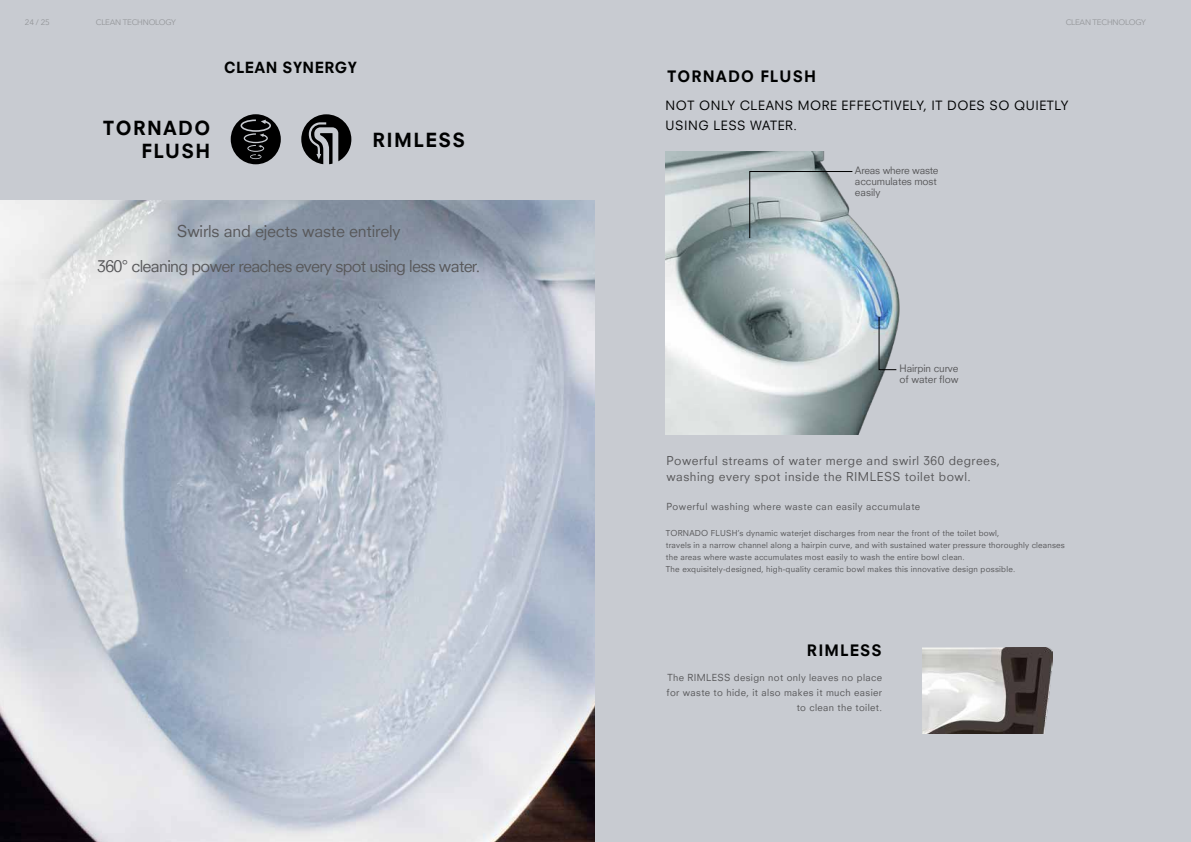
<style>
.page{position:relative;width:1191px;height:842px;background:#fff}
.page>*{position:absolute;margin:0;border:0;box-sizing:border-box;transform-origin:0 0}
.t1{font:800 19px/23px "Neuzeit SLT";letter-spacing:.07em;color:#000101;text-align:right}
.t2{font:16px/35px "Neuzeit SLT";letter-spacing:-.04em;color:#58585a;text-align:center}
.t3{font:800 15.4px "Neuzeit SLT";letter-spacing:.07em;color:#000101}
.t4{font:800 15px "Neuzeit SLT";letter-spacing:.03em;color:#000101}
.t5{font:12.5px/20px "Neuzeit SLT";letter-spacing:.045em;color:#000101}
.t6{font:12px/16px "Neuzeit SLT";letter-spacing:.04em;color:#58585a}
.t7{font:10px/11px "Neuzeit SLT";letter-spacing:-.01em;color:#58585a}
.t8{font:9.5px/15px "Neuzeit SLT";letter-spacing:.04em;color:#58585a;text-align:right}
.t9{font:8px/12px "Neuzeit SLT";letter-spacing:.02em;color:#58585a}
.t10{font:8px "Avenir Next";letter-spacing:-.025em;color:#939598}
</style>
<div class="page">
<img style="left:0;top:200px;width:595px;height:642px">
<div style="left:0;top:0;width:595px;height:199px;background:#c8cbd1"></div>
<svg style="left:231px;top:114px;width:50px;height:50px"></svg>
<svg style="left:301px;top:114px;width:50px;height:50px"></svg>
<div style="left:595px;top:0;width:596px;height:842px;background:#c8cbd1"></div>
<img style="left:666px;top:152px;width:233px;height:283px">
<svg style="left:748px;top:170px;width:105px;height:69px"></svg>
<svg style="left:878px;top:316px;width:19px;height:55px"></svg>
<img style="left:922px;top:647px;width:130px;height:86px">
<p class="t10" style="left:25px;top:15px;width:27px">24 / 25</p>
<p class="t10" style="left:96px;top:15px;width:82px">CLEAN TECHNOLOGY</p>
<p class="t10" style="left:1065px;top:15px;width:82px">CLEAN TECHNOLOGY</p>
<h3 class="t4" style="left:224px;top:59px;width:134px">CLEAN SYNERGY</h3>
<h1 class="t1" style="left:103px;top:116px;width:109px">TORNADO<br>FLUSH</h1>
<h1 class="t1" style="left:372px;top:128px;width:94px">RIMLESS</h1>
<h2 class="t2" style="left:97px;top:214px;width:385px">Swirls and ejects waste entirely<br>360° cleaning power reaches every spot using less water.</h2>
<h3 class="t3" style="left:667px;top:67px;width:150px">TORNADO FLUSH</h3>
<h3 class="t5" style="left:665px;top:95px;width:404px">NOT ONLY CLEANS MORE EFFECTIVELY, IT DOES SO QUIETLY<br>USING LESS WATER.</h3>
<p class="t7" style="left:855px;top:165px;width:85px">Areas where waste accumulates most easily</p>
<p class="t7" style="left:899px;top:363px;width:60px">Hairpin curve of water flow</p>
<h3 class="t6" style="left:666px;top:453px;width:335px">Powerful streams of water merge and swirl 360 degrees, washing every spot inside the RIMLESS toilet bowl.</h3>
<p class="t8" style="left:666px;top:499px;width:255px">Powerful washing where waste can easily accumulate</p>
<p class="t9" style="left:666px;top:527px;width:400px">TORNADO FLUSH’s dynamic waterjet discharges from near the front of the toilet bowl,<br>travels in a narrow channel along a hairpin curve, and with sustained water pressure thoroughly cleanses the areas where waste accumulates most easily to wash the entire bowl clean.<br>The exquisitely-designed, high-quality ceramic bowl makes this innovative design possible.</p>
<h3 class="t3" style="left:807px;top:641px;width:76px">RIMLESS</h3>
<p class="t8" style="left:666px;top:670px;width:217px">The RIMLESS design not only leaves no place for waste to hide, it also makes it much easier to clean the toilet.</p>
</div>
